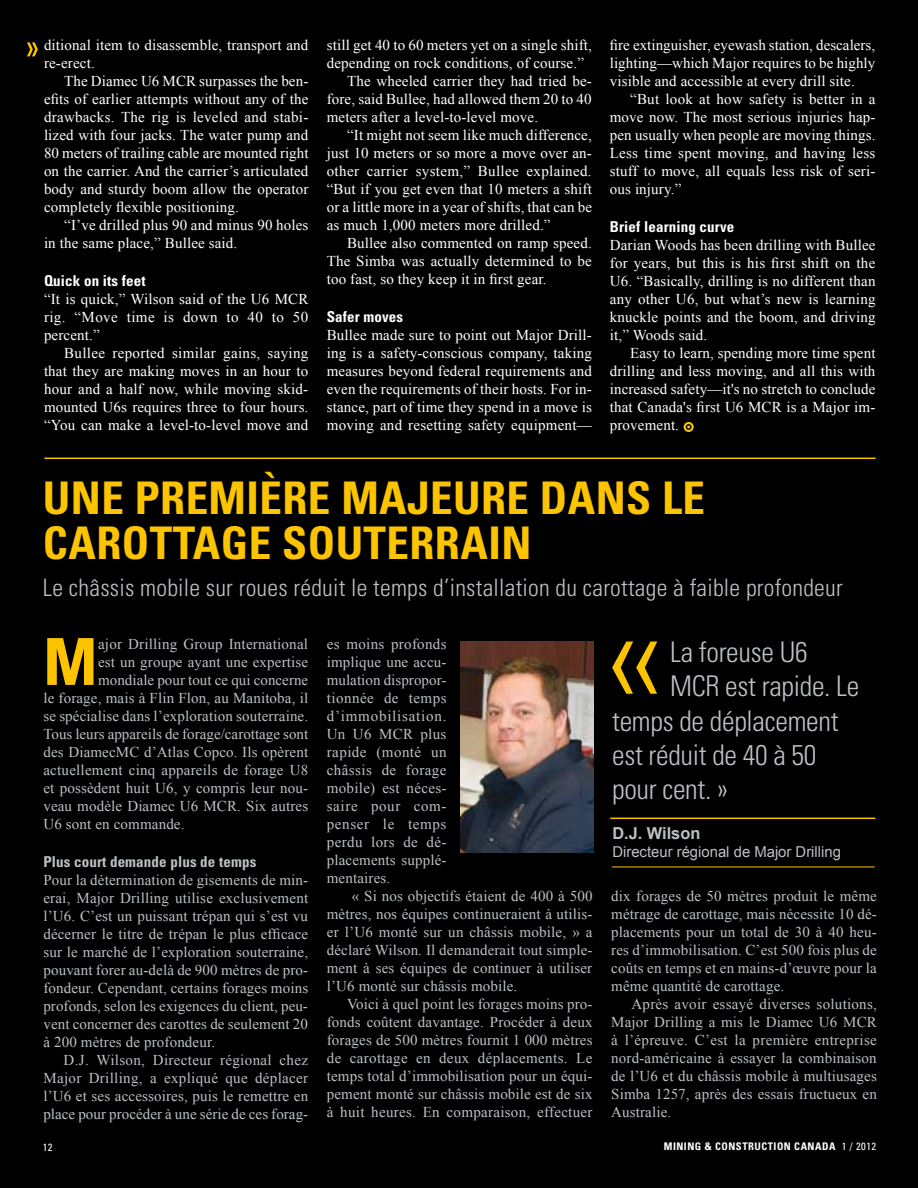
<style>
.page{position:relative;width:918px;height:1188px;background:#000}
.page>*{position:absolute;margin:0;border:0;box-sizing:border-box;transform-origin:0 0}
.t1{font:700 condensed 64.8px "Univers LT Std";color:#fcc400}
.t2{font:700 condensed 45px/45px "Univers LT Std";letter-spacing:.01em;color:#fcc400}
.t3{font:300 condensed 28.5px "Univers LT Std";letter-spacing:-.01em;color:#bdc2c5}
.t4{font:300 condensed 24px "Univers LT Std";letter-spacing:.01em;color:#bdc2c5}
.t5{font:700 16.5px "Arial";color:#bdc2c5}
.t6{font:15px/18px "Times New Roman";letter-spacing:.01em;color:#fff;text-align:justify}
.t7{font:15px/18px "Times New Roman";letter-spacing:.01em;color:#bdc2c5;text-align:justify}
.t8{font:700 condensed 15px "Univers LT Std";letter-spacing:.01em;color:#fff}
.t9{font:15px "Arial";color:#bdc2c5}
.t10{font:700 condensed 15px "Univers LT Std";letter-spacing:.01em;color:#bdc2c5}
.t11{font:700 condensed 10.5px "Univers LT Std";letter-spacing:.05em;color:#fff}
.t12{font:condensed 10.5px "Univers LT Std";letter-spacing:.05em;color:#fff}
</style>
<div class="page">
<svg style="left:27px;top:42px;width:11px;height:14px"></svg>
<div style="left:684px;top:422px;width:10px;height:10px;border:2px solid #fcc400;border-radius:50%"></div>
<hr style="left:44px;top:458px;width:832px;height:1px;background:#fcc400">
<hr style="left:612px;top:867px;width:263px;height:1px;background:#fcc400">
<hr style="left:610px;top:818px;width:265px;height:1px;background:#fcc400">
<svg style="left:612px;top:642px;width:45px;height:52px"></svg>
<img style="left:460px;top:642px;width:133px;height:211px">
<p class="t6" style="left:44px;top:36px;width:266px">ditional item to disassemble, transport and re-erect.</p>
<p class="t6" style="left:44px;top:72px;width:266px;text-indent:20px">The Diamec U6 MCR surpasses the ben&shy;efits of earlier attempts without any of the drawbacks. The rig is leveled and stabi&shy;lized with four jacks. The water pump and 80 meters of trailing cable are mounted right on the carrier. And the carrier’s articulated body and sturdy boom allow the operator completely flexible positioning.</p>
<p class="t6" style="left:44px;top:216px;width:266px;text-indent:20px">“I’ve drilled plus 90 and minus 90 holes in the same place,” Bullee said.</p>
<p class="t8" style="left:44px;top:272px;width:103px">QUICK ON ITS FEET</p>
<p class="t6" style="left:44px;top:290px;width:266px">“It is quick,” Wilson said of the U6 MCR rig. “Move time is down to 40 to 50 percent.”</p>
<p class="t6" style="left:44px;top:344px;width:266px;text-indent:20px">Bullee reported similar gains, saying that they are making moves in an hour to hour and a half now, while moving skid&shy;mounted U6s requires three to four hours. “You can make a level-to-level move and</p>
<p class="t6" style="left:327px;top:36px;width:267px">still get 40 to 60 meters yet on a single shift,</p>
<p class="t6" style="left:327px;top:54px;width:259px">depending on rock conditions, of course.”</p>
<p class="t6" style="left:347px;top:72px;width:246px">The wheeled carrier they had tried be-</p>
<p class="t6" style="left:327px;top:90px;width:266px">fore, said Bullee, had allowed them 20 to 40</p>
<p class="t6" style="left:327px;top:108px;width:213px">meters after a level-to-level move.</p>
<p class="t6" style="left:347px;top:126px;width:246px">“It might not seem like much difference,</p>
<p class="t6" style="left:327px;top:144px;width:267px">just 10 meters or so more a move over an-</p>
<p class="t6" style="left:327px;top:162px;width:266px">other carrier system,” Bullee explained.</p>
<p class="t6" style="left:327px;top:180px;width:267px">“But if you get even that 10 meters a shift</p>
<p class="t6" style="left:327px;top:198px;width:267px">or a little more in a year of shifts, that can be</p>
<p class="t6" style="left:327px;top:216px;width:225px">as much 1,000 meters more drilled.”</p>
<p class="t6" style="left:347px;top:234px;width:246px">Bullee also commented on ramp speed.</p>
<p class="t6" style="left:327px;top:252px;width:267px">The Simba was actually determined to be</p>
<p class="t6" style="left:327px;top:270px;width:221px">too fast, so they keep it in first gear.</p>
<p class="t8" style="left:327px;top:308px;width:78px">SAFER MOVES</p>
<p class="t6" style="left:327px;top:326px;width:267px">Bullee made sure to point out Major Drill&shy;ing is a safety-conscious company, taking measures beyond federal requirements and even the requirements of their hosts. For in&shy;stance, part of time they spend in a move is moving and resetting safety equipment—</p>
<p class="t6" style="left:610px;top:36px;width:267px">fire extinguisher, eyewash station, descalers, lighting—which Major requires to be highly visible and accessible at every drill site.</p>
<p class="t6" style="left:610px;top:90px;width:267px;text-indent:20px">“But look at how safety is better in a move now. The most serious injuries hap&shy;pen usually when people are moving things.<br>Less time spent moving, and having less stuff to move, all equals less risk of seri&shy;ous injury.”</p>
<p class="t8" style="left:610px;top:218px;width:126px">BRIEF LEARNING CURVE</p>
<p class="t6" style="left:610px;top:236px;width:267px">Darian Woods has been drilling with Bullee for years, but this is his first shift on the U6. “Basically, drilling is no different than any other U6, but what’s new is learning knuckle points and the boom, and driving it,” Woods said.</p>
<p class="t6" style="left:610px;top:344px;width:267px;text-indent:20px">Easy to learn, spending more time spent drilling and less moving, and all this with increased safety—it's no stretch to conclude that Canada's first U6 MCR is a Major im&shy;provement.</p>
<h2 class="t2" style="left:43px;top:475px;width:664px">UNE PREMIÈRE MAJEURE DANS LE<br>CAROTTAGE SOUTERRAIN</h2>
<h3 class="t4" style="left:43px;top:573px;width:801px">Le châssis mobile sur roues réduit le temps d’installation du carottage à faible profondeur</h3>
<h1 class="t1" style="left:43px;top:622px;width:56px">M</h1>
<p class="t7" style="left:98px;top:635px;width:212px">ajor Drilling Group International</p>
<p class="t7" style="left:327px;top:635px;width:121px">es moins profonds implique une accu&shy;mulation dispropor&shy;tionnée de temps d’immobilisation.<br>Un U6 MCR plus rapide (monté un châssis de forage mobile) est néces&shy;saire pour com&shy;penser le temps perdu lors de dé&shy;placements supplé&shy;mentaires.</p>
<p class="t7" style="left:327px;top:887px;width:267px;text-indent:25px">« Si nos objectifs étaient de 400 à 500 mètres, nos équipes continueraient à utilis&shy;er l’U6 monté sur un châssis mobile, » a déclaré Wilson. Il demanderait tout simple&shy;ment à ses équipes de continuer à utiliser l’U6 monté sur châssis mobile.</p>
<p class="t7" style="left:327px;top:995px;width:267px;text-indent:20px">Voici à quel point les forages moins pro&shy;fonds coûtent davantage. Procéder à deux forages de 500 mètres fournit 1 000 mètres de carottage en deux déplacements. Le temps total d’immobilisation pour un équi&shy;pement monté sur châssis mobile est de six à huit heures. En comparaison, effectuer</p>
<h3 class="t3" style="left:670px;top:635px;width:139px">La foreuse U6</h3>
<h3 class="t3" style="left:670px;top:669px;width:191px">MCR est rapide. Le</h3>
<h3 class="t3" style="left:612px;top:703px;width:228px">temps de déplacement</h3>
<h3 class="t3" style="left:612px;top:738px;width:206px">est réduit de 40 à 50</h3>
<h3 class="t3" style="left:612px;top:772px;width:117px">pour cent. »</h3>
<p class="t5" style="left:612px;top:822px;width:89px">D.J. Wilson</p>
<p class="t9" style="left:612px;top:842px;width:230px">Directeur régional de Major Drilling</p>
<p class="t7" style="left:98px;top:653px;width:212px">est un groupe ayant une expertise</p>
<p class="t7" style="left:98px;top:671px;width:212px">mondiale pour tout ce qui concerne</p>
<p class="t7" style="left:43px;top:689px;width:266px">le forage, mais à Flin Flon, au Manitoba, il</p>
<p class="t7" style="left:43px;top:707px;width:266px">se spécialise dans l’exploration souterraine.</p>
<p class="t7" style="left:43px;top:725px;width:266px">Tous leurs appareils de forage/carottage sont</p>
<p class="t7" style="left:43px;top:743px;width:266px">des DiamecMC d’Atlas Copco. Ils opèrent</p>
<p class="t7" style="left:43px;top:761px;width:266px">actuellement cinq appareils de forage U8</p>
<p class="t7" style="left:43px;top:779px;width:266px">et possèdent huit U6, y compris leur nou-</p>
<p class="t7" style="left:43px;top:797px;width:266px">veau modèle Diamec U6 MCR. Six autres</p>
<p class="t7" style="left:43px;top:815px;width:143px">U6 sont en commande.</p>
<p class="t10" style="left:43px;top:853px;width:214px">PLUS COURT DEMANDE PLUS DE TEMPS</p>
<p class="t7" style="left:43px;top:871px;width:266px">Pour la détermination de gisements de min&shy;erai, Major Drilling utilise exclusivement l’U6. C’est un puissant trépan qui s’est vu décerner le titre de trépan le plus efficace sur le marché de l’exploration souterraine, pouvant forer au-delà de 900 mètres de pro&shy;fondeur. Cependant, certains forages moins profonds, selon les exigences du client, peu&shy;vent concerner des carottes de seulement 20 à 200 mètres de profondeur.</p>
<p class="t7" style="left:43px;top:1051px;width:266px;text-indent:20px">D.J. Wilson, Directeur régional chez Major Drilling, a expliqué que déplacer l’U6 et ses accessoires, puis le remettre en place pour procéder à une série de ces forag-</p>
<p class="t7" style="left:611px;top:886px;width:267px">dix forages de 50 mètres produit le même métrage de carottage, mais nécessite 10 dé&shy;placements pour un total de 30 à 40 heu&shy;res d’immobilisation. C’est 500 fois plus de coûts en temps et en mains-d’œuvre pour la même quantité de carottage.</p>
<p class="t7" style="left:611px;top:994px;width:267px;text-indent:20px">Après avoir essayé diverses solutions, Major Drilling a mis le Diamec U6 MCR à l’épreuve. C’est la première entreprise nord-américaine à essayer la combinaison de l’U6 et du châssis mobile à multiusages Simba 1257, après des essais fructueux en Australie.</p>
<p class="t12" style="left:43px;top:1140px;width:11px">12</p>
<p class="t11" style="left:664px;top:1140px;width:160px">MINING &amp; CONSTRUCTION CANADA</p>
<p class="t12" style="left:842px;top:1140px;width:36px">1 / 2012</p>
</div>
